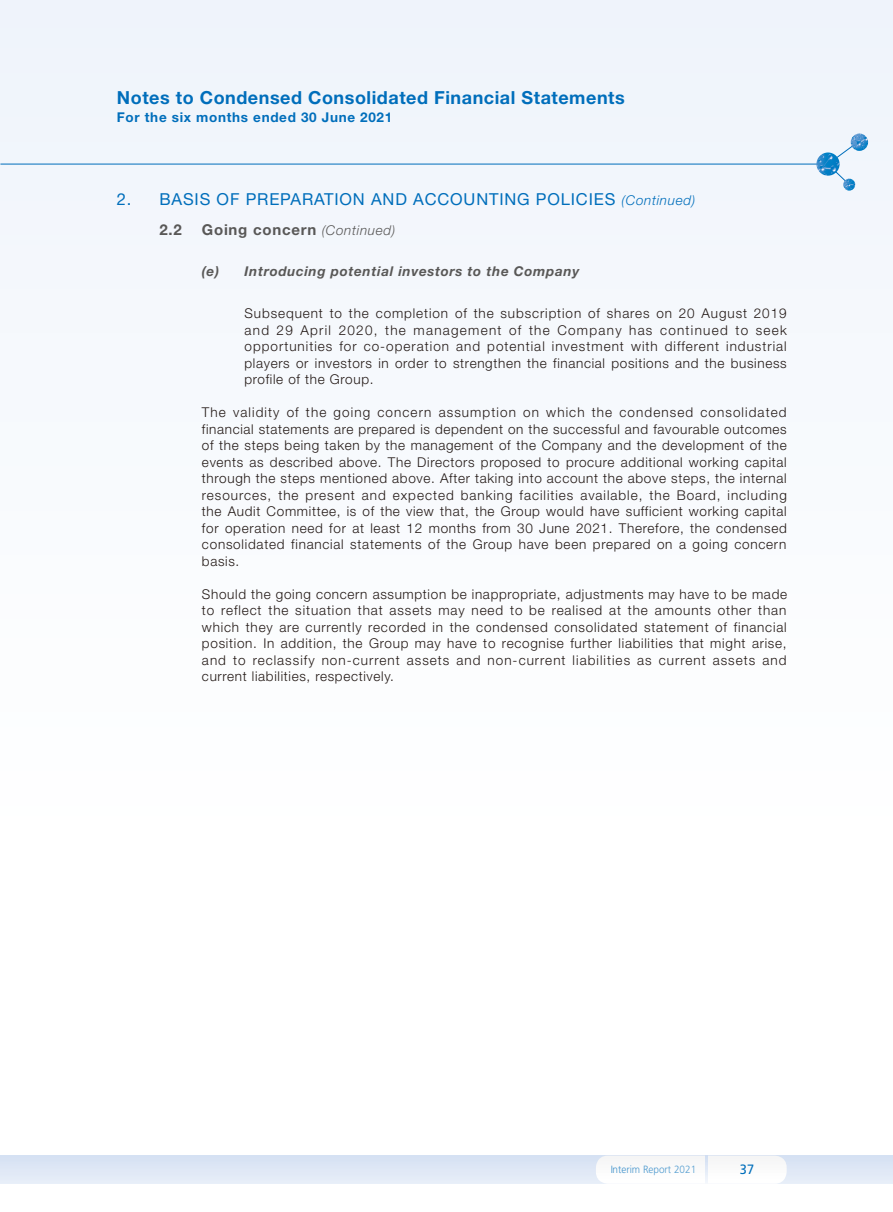
<style>
.page{position:relative;width:893px;height:1212px;background:#fafcfe}
.page>*{position:absolute;margin:0;border:0;box-sizing:border-box;transform-origin:0 0}
.t1{font:700 18px "Helvetica Neue LT Std";letter-spacing:.03em;color:#006ebb}
.Subhead_1{font:16.5px "Helvetica Neue LT Std";letter-spacing:.05em;color:#006ebb}
.Subhead_2{font:700 15px "Helvetica Neue LT Std";letter-spacing:.05em;color:#595857}
.Body_Text{font:300 13.5px/16.5px "Helvetica Neue LT Std";letter-spacing:.05em;color:#231916;text-align:justify}
.Subhead_3{font:italic 700 13.5px "Helvetica Neue LT Std";letter-spacing:.05em;color:#595857}
.t2{font:700 13.5px "Helvetica Neue LT Std";letter-spacing:.05em;color:#006ebb}
.t3{font:13.5px "Frutiger LT Std";color:#006ebb;scale:.95 1}
.t4{font:300 10.5px "Frutiger LT Std";color:#006ebb;scale:.95 1}
.s1{font-weight:300;font-style:italic;font-size:13.5px}
</style>
<div class="page">
<hr style="left:0;top:164px;width:823px;height:1px;background:#006ebb">
<svg style="left:836px;top:140px;width:21px;height:51px"></svg>
<img style="left:816px;top:152px;width:24px;height:24px;border-radius:12px">
<img style="left:851px;top:134px;width:17px;height:17px;border-radius:9px">
<div style="left:0;top:1155px;width:893px;height:29px;background:#dfe8f6"></div>
<div style="left:596px;top:1155px;width:191px;height:29px;background:#fafafa"></div>
<svg style="left:705px;top:1155px;width:2px;height:29px"></svg>
<h1 class="t1" style="left:117px;top:87px;width:509px">Notes to Condensed Consolidated Financial Statements</h1>
<p class="t2" style="left:117px;top:109px;width:277px">For the six months ended 30 June 2021</p>
<p class="Subhead_1" style="left:117px;top:189px;width:580px">2. BASIS OF PREPARATION AND ACCOUNTING POLICIES <span class="s1">(Continued)</span></p>
<p class="Subhead_2" style="left:159px;top:221px;width:24px">2.2</p>
<p class="Subhead_2" style="left:202px;top:221px;width:195px">Going concern <span class="s1">(Continued)</span></p>
<p class="Subhead_3" style="left:202px;top:263px;width:379px">(e) Introducing potential investors to the Company</p>
<p class="Body_Text" style="left:244px;top:305px;width:544px">Subsequent to the completion of the subscription of shares on 20 August 2019 and 29 April 2020, the management of the Company has continued to seek opportunities for co-operation and potential investment with different industrial players or investors in order to strengthen the financial positions and the business profile of the Group.</p>
<p class="Body_Text" style="left:202px;top:404px;width:586px">The validity of the going concern assumption on which the condensed consolidated financial statements are prepared is dependent on the successful and favourable outcomes of the steps being taken by the management of the Company and the development of the events as described above. The Directors proposed to procure additional working capital through the steps mentioned above. After taking into account the above steps, the internal resources, the present and expected banking facilities available, the Board, including the Audit Committee, is of the view that, the Group would have sufficient working capital for operation need for at least 12 months from 30 June 2021. Therefore, the condensed consolidated financial statements of the Group have been prepared on a going concern basis.</p>
<p class="Body_Text" style="left:202px;top:585px;width:587px">Should the going concern assumption be inappropriate, adjustments may have to be made to reflect the situation that assets may need to be realised at the amounts other than which they are currently recorded in the condensed consolidated statement of financial position. In addition, the Group may have to recognise further liabilities that might arise, and to reclassify non-current assets and non-current liabilities as current assets and current liabilities, respectively.</p>
<p class="t4" style="left:610px;top:1163px;width:92px">Interim Report 2021</p>
<p class="t3" style="left:740px;top:1161px;width:17px">37</p>
</div>
